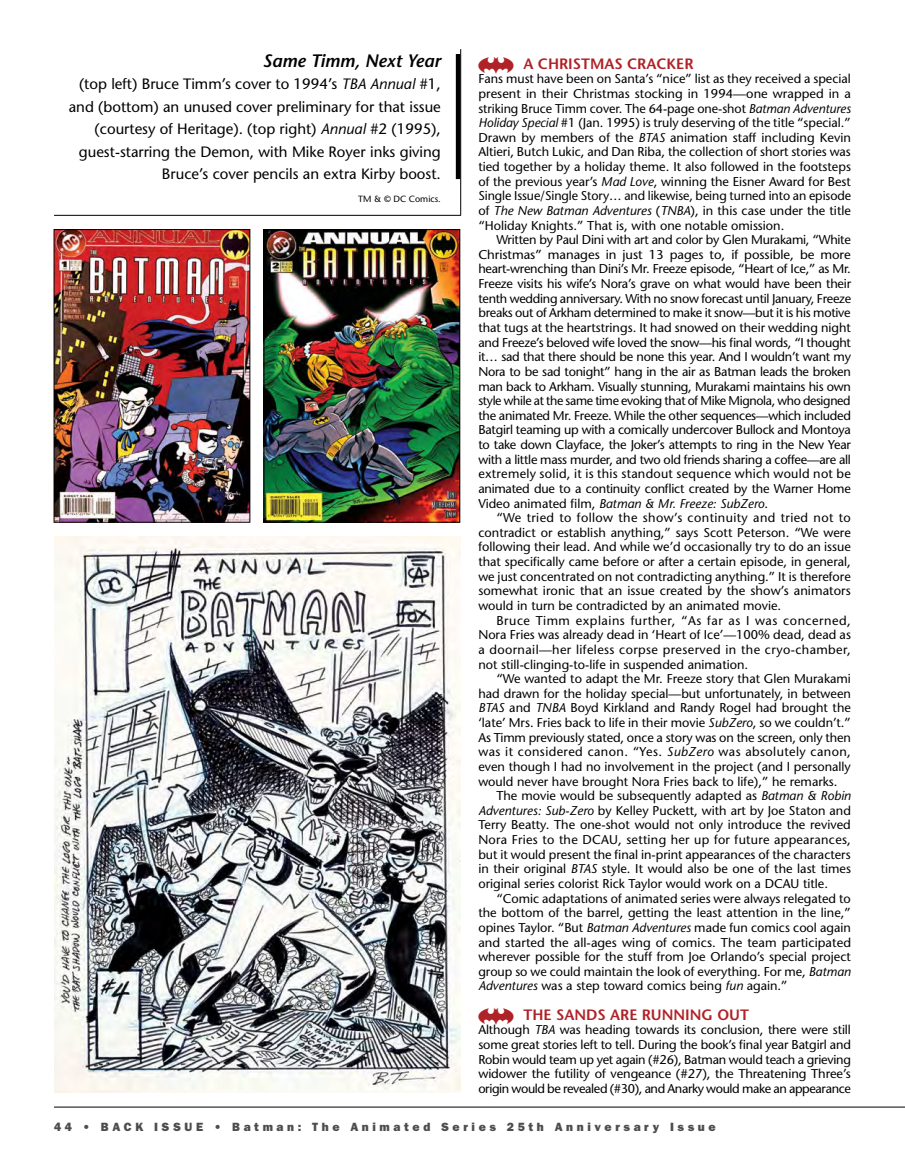
<style>
.page{position:relative;width:905px;height:1175px;background:#fff}
.page>*{position:absolute;margin:0;border:0;box-sizing:border-box;transform-origin:0 0}
.t1{font:italic 600 18px "Stone Sans";color:#000}
.t2{font:15px/22.5px "Stone Sans";color:#000;text-align:right}
.t3{font:600 15px "Stone Sans";color:#af2227}
.t4{font:12.75px/14.7px "Stone Sans";color:#000;text-align:justify}
.t5{font:800 12px "Franklin Gothic";letter-spacing:.3em;color:#4d4d4f}
.t6{font:9px "Stone Sans";color:#000}
.s1{font-style:italic}
.s2{font-family:"Batman Evolution Logo Font";font-weight:400;font-size:7.5px}
</style>
<div class="page">
<hr style="left:54px;top:1106px;width:850px;height:1px;background:#000">
<hr style="left:456px;top:54px;width:4px;height:125px;background:#000">
<img style="left:54px;top:537px;width:406px;height:555px">
<img style="left:56px;top:231px;width:192px;height:289px">
<div style="left:54px;top:229px;width:196px;height:293px;border:1px solid #000"></div>
<img style="left:266px;top:231px;width:192px;height:289px">
<div style="left:264px;top:229px;width:196px;height:293px;border:1px solid #000"></div>
<hr style="left:460px;top:49px;width:1px;height:166px;background:#000">
<hr style="left:54px;top:215px;width:407px;height:1px;background:#000">
<h1 class="t1" style="left:263px;top:49px;width:179px">Same Timm, Next Year</h1>
<p class="t2" style="left:69px;top:72px;width:373px">(top left) Bruce Timm’s cover to 1994’s <span class="s1">TBA Annual</span> #1, and (bottom) an unused cover preliminary for that issue (courtesy of Heritage). (top right) <span class="s1">Annual</span> #2 (1995), guest-starring the Demon, with Mike Royer inks giving Bruce’s cover pencils an extra Kirby boost.</p>
<p class="t6" style="left:358px;top:193px;width:84px">TM &amp; © DC Comics.</p>
<p class="t3" style="left:478px;top:54px;width:217px"><span class="s2">H</span> A CHRISTMAS CRACKER</p>
<p class="t4" style="left:478px;top:71px;width:374px">Fans must have been on Santa’s “nice” list as they received a special present in their Christmas stocking in 1994—one wrapped in a striking Bruce Timm cover. The 64-page one-shot <span class="s1">Batman Adventures Holiday Special</span> #1 (Jan. 1995) is truly deserving of the title “special.” Drawn by members of the <span class="s1">BTAS</span> animation staff including Kevin Altieri, Butch Lukic, and Dan Riba, the collection of short stories was tied together by a holiday theme. It also followed in the footsteps of the previous year’s <span class="s1">Mad Love</span>, winning the Eisner Award for Best Single Issue/Single Story… and likewise, being turned into an episode of <span class="s1">The New Batman Adventures</span> (<span class="s1">TNBA</span>), in this case under the title “Holiday Knights.” That is, with one notable omission.</p>
<p class="t4" style="left:478px;top:232px;width:374px;text-indent:18px">Written by Paul Dini with art and color by Glen Murakami, “White Christmas” manages in just 13 pages to, if possible, be more heart-wrenching than Dini’s Mr. Freeze episode, “Heart of Ice,” as Mr.<br>Freeze visits his wife’s Nora’s grave on what would have been their tenth wedding anniversary. With no snow forecast until January, Freeze breaks out of Arkham determined to make it snow—but it is his motive that tugs at the heartstrings. It had snowed on their wedding night and Freeze’s beloved wife loved the snow—his final words, “I thought it… sad that there should be none this year. And I wouldn’t want my Nora to be sad tonight” hang in the air as Batman leads the broken man back to Arkham. Visually stunning, Murakami maintains his own style while at the same time evoking that of Mike Mignola, who designed the animated Mr. Freeze. While the other sequences—which included Batgirl teaming up with a comically undercover Bullock and Montoya to take down Clayface, the Joker’s attempts to ring in the New Year with a little mass murder, and two old friends sharing a coffee—are all extremely solid, it is this standout sequence which would not be animated due to a continuity conflict created by the Warner Home Video animated film, <span class="s1">Batman &amp; Mr. Freeze: SubZero</span>.</p>
<p class="t4" style="left:478px;top:510px;width:374px;text-indent:18px">“We tried to follow the show’s continuity and tried not to contradict or establish anything,” says Scott Peterson. “We were following their lead. And while we’d occasionally try to do an issue that specifically came before or after a certain episode, in general, we just concentrated on not contradicting anything.” It is therefore somewhat ironic that an issue created by the show’s animators would in turn be contradicted by an animated movie.</p>
<p class="t4" style="left:478px;top:613px;width:374px;text-indent:18px">Bruce Timm explains further, “As far as I was concerned, Nora Fries was already dead in ‘Heart of Ice’—100% dead, dead as a doornail—her lifeless corpse preserved in the cryo-chamber, not still-clinging-to-life in suspended animation.</p>
<p class="t4" style="left:478px;top:671px;width:374px;text-indent:18px">“We wanted to adapt the Mr. Freeze story that Glen Murakami had drawn for the holiday special—but unfortunately, in between <span class="s1">BTAS</span> and <span class="s1">TNBA</span> Boyd Kirkland and Randy Rogel had brought the ‘late’ Mrs. Fries back to life in their movie <span class="s1">SubZero</span>, so we couldn’t.” As Timm previously stated, once a story was on the screen, only then was it considered canon. “Yes. <span class="s1">SubZero</span> was absolutely canon, even though I had no involvement in the project (and I personally would never have brought Nora Fries back to life),” he remarks.</p>
<p class="t4" style="left:478px;top:788px;width:374px;text-indent:18px">The movie would be subsequently adapted as <span class="s1">Batman &amp; Robin Adventures: Sub-Zero</span> by Kelley Puckett, with art by Joe Staton and Terry Beatty. The one-shot would not only introduce the revived Nora Fries to the DCAU, setting her up for future appearances, but it would present the final in-print appearances of the characters in their original <span class="s1">BTAS</span> style. It would also be one of the last times original series colorist Rick Taylor would work on a DCAU title.</p>
<p class="t4" style="left:478px;top:890px;width:374px;text-indent:18px">“Comic adaptations of animated series were always relegated to the bottom of the barrel, getting the least attention in the line,” opines Taylor. “But <span class="s1">Batman Adventures</span> made fun comics cool again and started the all-ages wing of comics. The team participated wherever possible for the stuff from Joe Orlando’s special project group so we could maintain the look of everything. For me, <span class="s1">Batman Adventures</span> was a step toward comics being <span class="s1">fun</span> again.”</p>
<p class="t3" style="left:478px;top:1005px;width:272px"><span class="s2">H</span> THE SANDS ARE RUNNING OUT</p>
<p class="t4" style="left:478px;top:1022px;width:374px">Although <span class="s1">TBA</span> was heading towards its conclusion, there were still some great stories left to tell. During the book’s final year Batgirl and Robin would team up yet again (#26), Batman would teach a grieving widower the futility of vengeance (#27), the Threatening Three’s origin would be revealed (#30), and Anarky would make an appearance</p>
<p class="t5" style="left:54px;top:1119px;width:663px">44 • BACK ISSUE • Batman: The Animated Series 25th Anniversary Issue</p>
</div>
